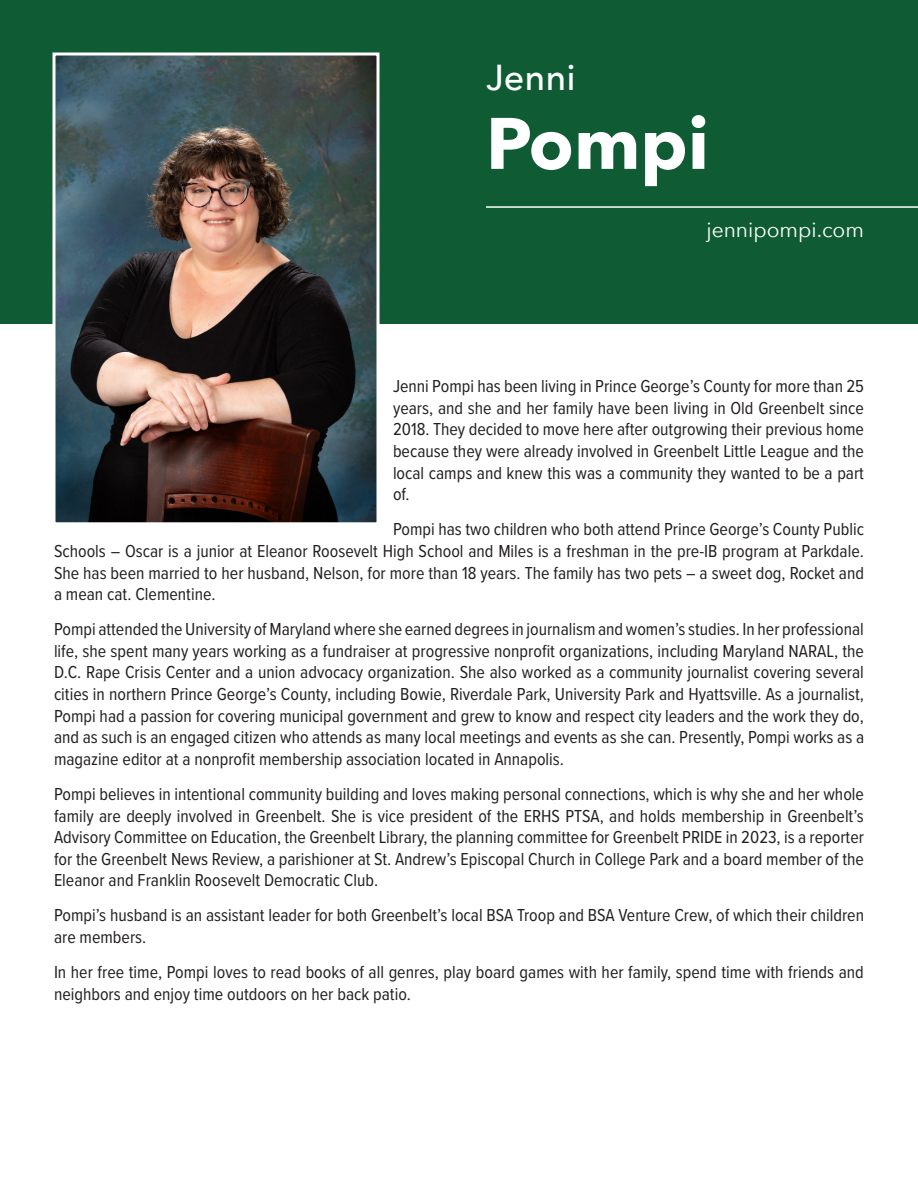
<style>
.page{position:relative;width:918px;height:1188px;background:#fff}
.page>*{position:absolute;margin:0;border:0;box-sizing:border-box;transform-origin:0 0}
.t1{font:700 72px "Avenir Next";color:#fff}
.t2{font:500 36px "Avenir Next";color:#fff}
.t3{font:21px "Avenir Next";color:#fff}
.t4{font:18px/21.6px "Proxima Nova Cond";color:#231f20;text-align:justify}
</style>
<div class="page">
<div style="left:0;top:0;width:918px;height:324px;background:#0f5c34"></div>
<img style="left:56px;top:56px;width:320px;height:465px">
<div style="left:52px;top:52px;width:328px;height:473px;border:3px solid #fff"></div>
<hr style="left:486px;top:206px;width:432px;height:2px;background:#fff">
<p class="t2" style="left:486px;top:47px;width:91px">Jenni</p>
<p class="t1" style="left:486px;top:81px;width:225px">Pompi</p>
<p class="t3" style="left:706px;top:212px;width:159px">jennipompi.com</p>
<p class="t4" style="left:393px;top:375px;width:473px">Jenni Pompi has been living in Prince George’s County for more than 25 years, and she and her family have been living in Old Greenbelt since 2018. They decided to move here after outgrowing their previous home because they were already involved in Greenbelt Little League and the local camps and knew this was a community they wanted to be a part of.</p>
<p class="t4" style="left:54px;top:518px;width:812px;text-indent:339px">Pompi has two children who both attend Prince George’s County Public Schools – Oscar is a junior at Eleanor Roosevelt High School and Miles is a freshman in the pre-IB program at Parkdale.<br>She has been married to her husband, Nelson, for more than 18 years. The family has two pets – a sweet dog, Rocket and a mean cat. Clementine.</p>
<p class="t4" style="left:54px;top:618px;width:812px">Pompi attended the University of Maryland where she earned degrees in journalism and women’s studies. In her professional life, she spent many years working as a fundraiser at progressive nonprofit organizations, including Maryland NARAL, the D.C. Rape Crisis Center and a union advocacy organization. She also worked as a community journalist covering several cities in northern Prince George’s County, including Bowie, Riverdale Park, University Park and Hyattsville. As a journalist, Pompi had a passion for covering municipal government and grew to know and respect city leaders and the work they do, and as such is an engaged citizen who attends as many local meetings and events as she can. Presently, Pompi works as a magazine editor at a nonprofit membership association located in Annapolis.</p>
<p class="t4" style="left:54px;top:782px;width:812px">Pompi believes in intentional community building and loves making personal connections, which is why she and her whole family are deeply involved in Greenbelt. She is vice president of the ERHS PTSA, and holds membership in Greenbelt’s Advisory Committee on Education, the Greenbelt Library, the planning committee for Greenbelt PRIDE in 2023, is a reporter for the Greenbelt News Review, a parishioner at St. Andrew’s Episcopal Church in College Park and a board member of the Eleanor and Franklin Roosevelt Democratic Club.</p>
<p class="t4" style="left:54px;top:904px;width:812px">Pompi’s husband is an assistant leader for both Greenbelt’s local BSA Troop and BSA Venture Crew, of which their children are members.</p>
<p class="t4" style="left:54px;top:961px;width:811px">In her free time, Pompi loves to read books of all genres, play board games with her family, spend time with friends and neighbors and enjoy time outdoors on her back patio.</p>
</div>
